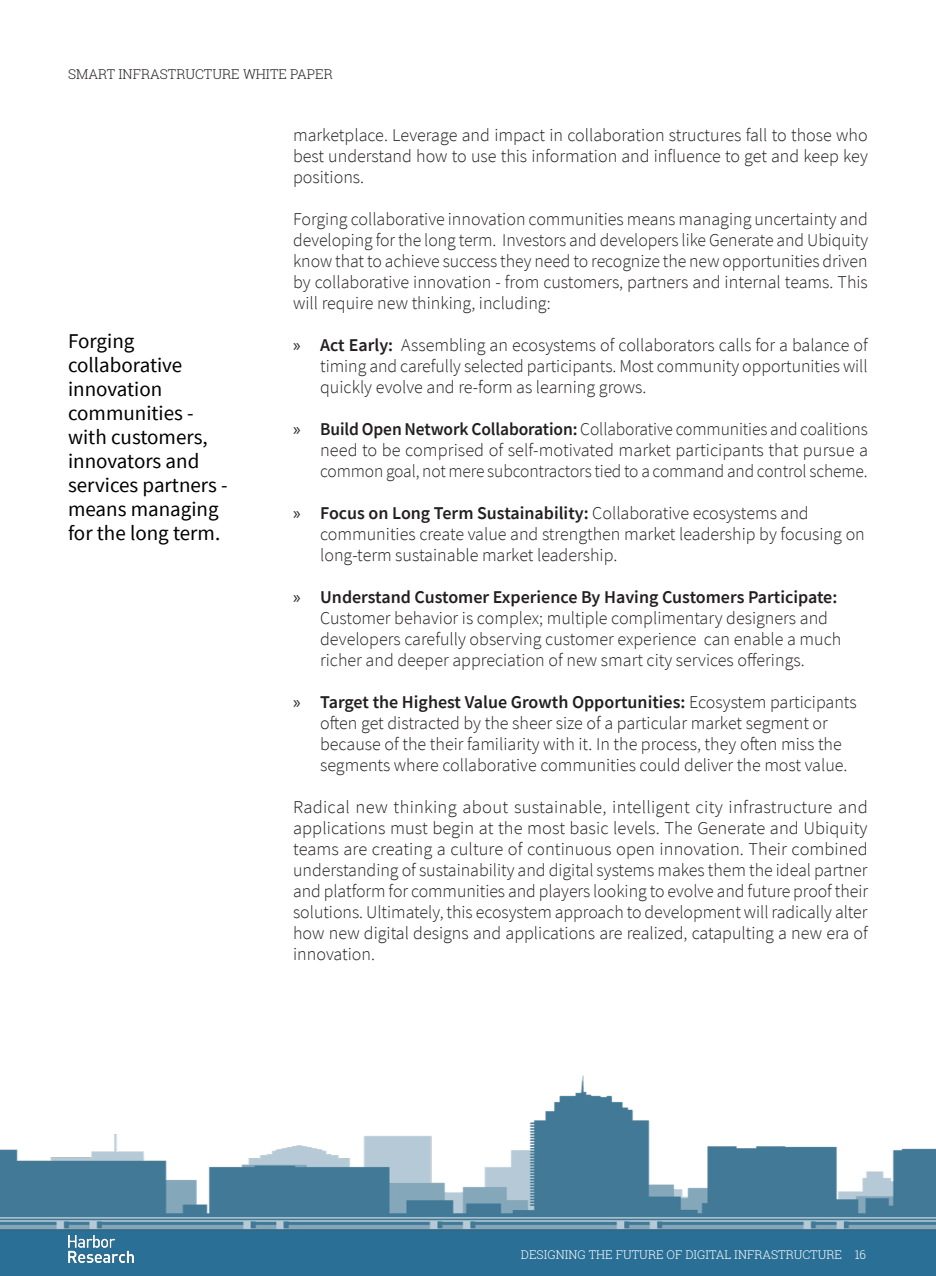
<style>
.page{position:relative;width:936px;height:1276px;background:#fff}
.page>*{position:absolute;margin:0;border:0;box-sizing:border-box;transform-origin:0 0}
.t1{font:21px/24px "Source Sans Pro";color:#000}
.Medium_Title__12pt{font:300 18px/21px "Source Sans Pro";color:#231f20;text-align:justify}
.t2{font:300 13.5px "Roboto Slab";color:#231f20}
.t3{font:300 12px "Roboto Slab";color:#fff}
.s1{font-family:"Myriad Pro";font-weight:400}
.s2{font-weight:600}
</style>
<div class="page">
<img style="left:0;top:1075px;width:935px;height:201px">
<img style="left:68px;top:1235px;width:66px;height:27px">
<p class="t2" style="left:68px;top:65px;width:266px">SMART INFRASTRUCTURE WHITE PAPER</p>
<p class="t1" style="left:68px;top:328px;width:161px">Forging collaborative innovation communities - with customers, innovators and services partners - means managing for the long term.</p>
<p class="Medium_Title__12pt" style="left:293px;top:125px;width:576px">marketplace. Leverage and impact in collaboration structures fall to those who best understand how to use this information and influence to get and keep key positions.</p>
<p class="Medium_Title__12pt" style="left:293px;top:209px;width:576px">Forging collaborative innovation communities means managing uncertainty and developing for the long term. Investors and developers like Generate and Ubiquity know that to achieve success they need to recognize the new opportunities driven by collaborative innovation - from customers, partners and internal teams. This will require new thinking, including:</p>
<p class="Medium_Title__12pt" style="left:320px;top:335px;width:549px;text-indent:-27px"><span class="s1">»</span> <span class="s2">Act Early:</span> Assembling an ecosystems of collaborators calls for a balance of timing and carefully selected participants. Most community opportunities will quickly evolve and re-form as learning grows.</p>
<p class="Medium_Title__12pt" style="left:320px;top:419px;width:549px;text-indent:-27px"><span class="s1">»</span> <span class="s2">Build Open Network Collaboration:</span> Collaborative communities and coalitions need to be comprised of self-motivated market participants that pursue a common goal, not mere subcontractors tied to a command and control scheme.</p>
<p class="Medium_Title__12pt" style="left:320px;top:503px;width:546px;text-align:left;text-indent:-27px"><span class="s1">»</span> <span class="s2">Focus on Long Term Sustainability:</span> Collaborative ecosystems and communities create value and strengthen market leadership by focusing on long-term sustainable market leadership.</p>
<p class="Medium_Title__12pt" style="left:320px;top:587px;width:522px;text-align:left;text-indent:-27px"><span class="s1">»</span> <span class="s2">Understand Customer Experience By Having Customers Participate:<br></span>Customer behavior is complex; multiple complimentary designers and developers carefully observing customer experience can enable a much richer and deeper appreciation of new smart city services offerings.</p>
<p class="Medium_Title__12pt" style="left:320px;top:692px;width:538px;text-align:left;text-indent:-27px"><span class="s1">»</span> <span class="s2">Target the Highest Value Growth Opportunities:</span> Ecosystem participants often get distracted by the sheer size of a particular market segment or because of the their familiarity with it. In the process, they often miss the segments where collaborative communities could deliver the most value.</p>
<p class="Medium_Title__12pt" style="left:293px;top:797px;width:576px">Radical new thinking about sustainable, intelligent city infrastructure and applications must begin at the most basic levels. The Generate and Ubiquity teams are creating a culture of continuous open innovation. Their combined understanding of sustainability and digital systems makes them the ideal partner and platform for communities and players looking to evolve and future proof their solutions. Ultimately, this ecosystem approach to development will radically alter how new digital designs and applications are realized, catapulting a new era of innovation.</p>
<p class="t3" style="left:521px;top:1246px;width:347px">DESIGNING THE FUTURE OF DIGITAL INFRASTRUCTURE 16</p>
</div>
